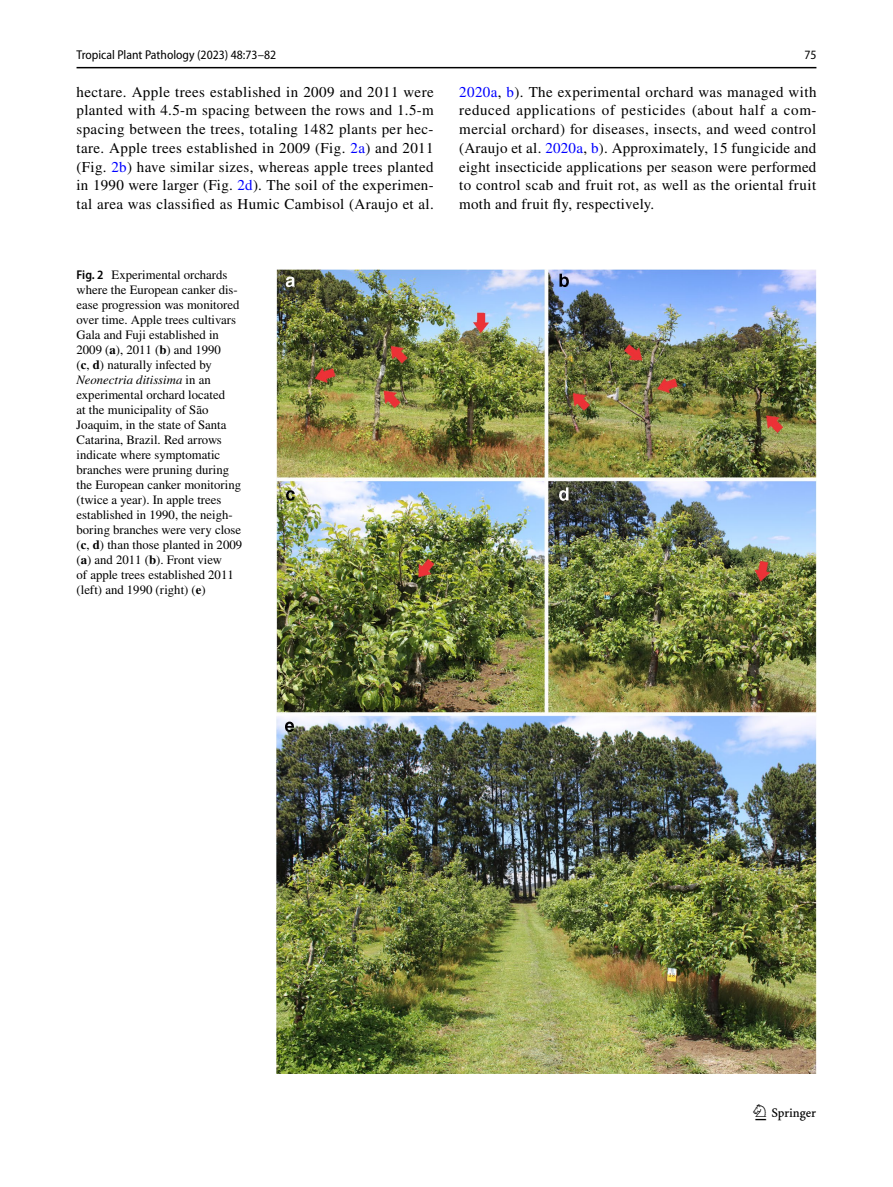
<style>
.page{position:relative;width:893px;height:1187px;background:#fff}
.page>*{position:absolute;margin:0;border:0;box-sizing:border-box;transform-origin:0 0}
.t1{font:22.5px "Springnew Regular 3";color:#000}
.t2{font:15px/18.8px "STIX";letter-spacing:.025em;color:#000;text-align:justify}
.t3{font:12.75px/15px "STIX";color:#000}
.t4{font:semi-condensed 12.75px "Myriad Pro";color:#000}
.s1{color:#00f}
.s2{font-family:"Myriad Pro";font-weight:600;font-stretch:semi-condensed}
.s3{font-weight:700}
.s4{font-style:italic}
</style>
<div class="page">
<hr style="left:77px;top:67px;width:739px;height:1px;background:#000">
<img style="left:276px;top:269px;width:540px;height:804px">
<p class="t4" style="left:77px;top:48px;width:201px">Tropical Plant Pathology (2023) 48:73–82</p>
<p class="t4" style="left:804px;top:48px;width:14px">75</p>
<p class="t2" style="left:77px;top:83px;width:359px">hectare. Apple trees established in 2009 and 2011 were planted with 4.5-m spacing between the rows and 1.5-m spacing between the trees, totaling 1482 plants per hec&shy;tare. Apple trees established in 2009 (Fig. <span class="s1">2a</span>) and 2011 (Fig. <span class="s1">2b</span>) have similar sizes, whereas apple trees planted in 1990 were larger (Fig. <span class="s1">2d</span>). The soil of the experimen&shy;tal area was classified as Humic Cambisol (Araujo et al.</p>
<p class="t2" style="left:459px;top:83px;width:359px"><span class="s1">2020a</span>, <span class="s1">b</span>). The experimental orchard was managed with reduced applications of pesticides (about half a com&shy;mercial orchard) for diseases, insects, and weed control (Araujo et al. <span class="s1">2020a</span>, <span class="s1">b</span>). Approximately, 15 fungicide and eight insecticide applications per season were performed to control scab and fruit rot, as well as the oriental fruit moth and fruit fly, respectively.</p>
<p class="t3" style="left:77px;top:268px;width:167px"><span class="s2">Fig. 2</span> Experimental orchards where the European canker dis&shy;ease progression was monitored over time. Apple trees cultivars<br>Gala and Fuji established in<br>2009 (<span class="s3">a</span>), 2011 (<span class="s3">b</span>) and 1990<br>(<span class="s3">c</span>, <span class="s3">d</span>) naturally infected by<br><span class="s4">Neonectria ditissima</span> in an experimental orchard located<br>at the municipality of São<br>Joaquim, in the state of Santa<br>Catarina, Brazil. Red arrows indicate where symptomatic branches were pruning during the European canker monitoring (twice a year). In apple trees established in 1990, the neigh&shy;boring branches were very close (<span class="s3">c</span>, <span class="s3">d</span>) than those planted in 2009 (<span class="s3">a</span>) and 2011 (<span class="s3">b</span>). Front view<br>of apple trees established 2011 (left) and 1990 (right) (<span class="s3">e</span>)</p>
<h1 class="t1" style="left:755px;top:1104px;width:62px">1 3</h1>
</div>
